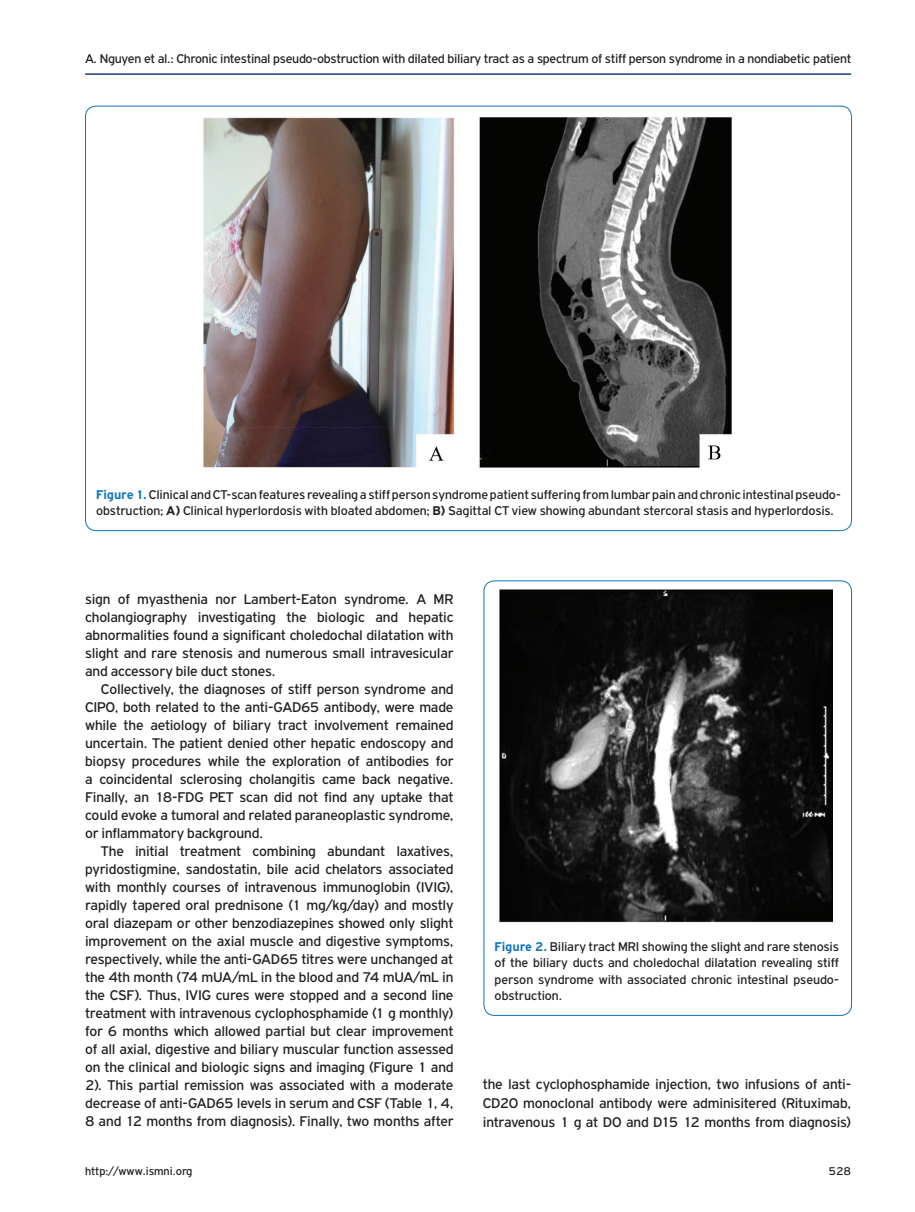
<style>
.page{position:relative;width:915px;height:1212px;background:#fff}
.page>*{position:absolute;margin:0;border:0;box-sizing:border-box;transform-origin:0 0}
.t1{font:15px/18px "PF Highway Gothic";letter-spacing:-.01em;color:#231f20;text-align:justify}
.t2{font:13.5px/16.2px "PF Highway Gothic";letter-spacing:-.01em;color:#231f20}
.t3{font:12px "PF Highway Gothic";color:#231f20}
.s1{font-weight:700;color:#1074bc}
.s2{font-weight:700}
</style>
<div class="page">
<hr style="left:85px;top:73px;width:765px;height:2px;background:#1a3f74">
<img style="left:204px;top:117px;width:528px;height:351px">
<img style="left:499px;top:589px;width:332px;height:334px">
<p class="t2" style="left:85px;top:50px;width:767px">A. Nguyen et al.: Chronic intestinal pseudo-obstruction with dilated biliary tract as a spectrum of stiff person syndrome in a nondiabetic patient</p>
<p class="t2" style="left:96px;top:486px;width:746px"><span class="s1">Figure 1.</span> Clinical and CT-scan features revealing a stiff person syndrome patient suffering from lumbar pain and chronic intestinal pseudo&shy;obstruction; <span class="s2">A)</span> Clinical hyperlordosis with bloated abdomen; <span class="s2">B)</span> Sagittal CT view showing abundant stercoral stasis and hyperlordosis.</p>
<p class="t1" style="left:85px;top:590px;width:370px">sign of myasthenia nor Lambert-Eaton syndrome. A MR cholangiography investigating the biologic and hepatic abnormalities found a significant choledochal dilatation with slight and rare stenosis and numerous small intravesicular and accessory bile duct stones.</p>
<p class="t1" style="left:85px;top:680px;width:370px;text-indent:16px">Collectively, the diagnoses of stiff person syndrome and CIPO, both related to the anti-GAD65 antibody, were made while the aetiology of biliary tract involvement remained uncertain. The patient denied other hepatic endoscopy and biopsy procedures while the exploration of antibodies for a coincidental sclerosing cholangitis came back negative.<br>Finally, an 18-FDG PET scan did not find any uptake that could evoke a tumoral and related paraneoplastic syndrome, or inflammatory background.</p>
<p class="t1" style="left:85px;top:842px;width:370px;text-indent:16px">The initial treatment combining abundant laxatives, pyridostigmine, sandostatin, bile acid chelators associated with monthly courses of intravenous immunoglobin (IVIG), rapidly tapered oral prednisone (1 mg/kg/day) and mostly oral diazepam or other benzodiazepines showed only slight improvement on the axial muscle and digestive symptoms, respectively, while the anti-GAD65 titres were unchanged at the 4th month (74 mUA/mL in the blood and 74 mUA/mL in the CSF). Thus, IVIG cures were stopped and a second line treatment with intravenous cyclophosphamide (1 g monthly) for 6 months which allowed partial but clear improvement of all axial, digestive and biliary muscular function assessed on the clinical and biologic signs and imaging (Figure 1 and 2). This partial remission was associated with a moderate decrease of anti-GAD65 levels in serum and CSF (Table 1, 4, 8 and 12 months from diagnosis). Finally, two months after</p>
<p class="t2" style="left:494px;top:939px;width:346px;text-align:justify"><span class="s1">Figure 2.</span> Biliary tract MRI showing the slight and rare stenosis of the biliary ducts and choledochal dilatation revealing stiff person syndrome with associated chronic intestinal pseudo&shy;obstruction.</p>
<p class="t1" style="left:482px;top:1075px;width:370px;line-height:18.9px">the last cyclophosphamide injection, two infusions of anti-CD20 monoclonal antibody were adminisitered (Rituximab, intravenous 1 g at D0 and D15 12 months from diagnosis)</p>
<p class="t3" style="left:85px;top:1165px;width:109px">http://www.ismni.org</p>
<p class="t3" style="left:828px;top:1165px;width:24px">528</p>
</div>
